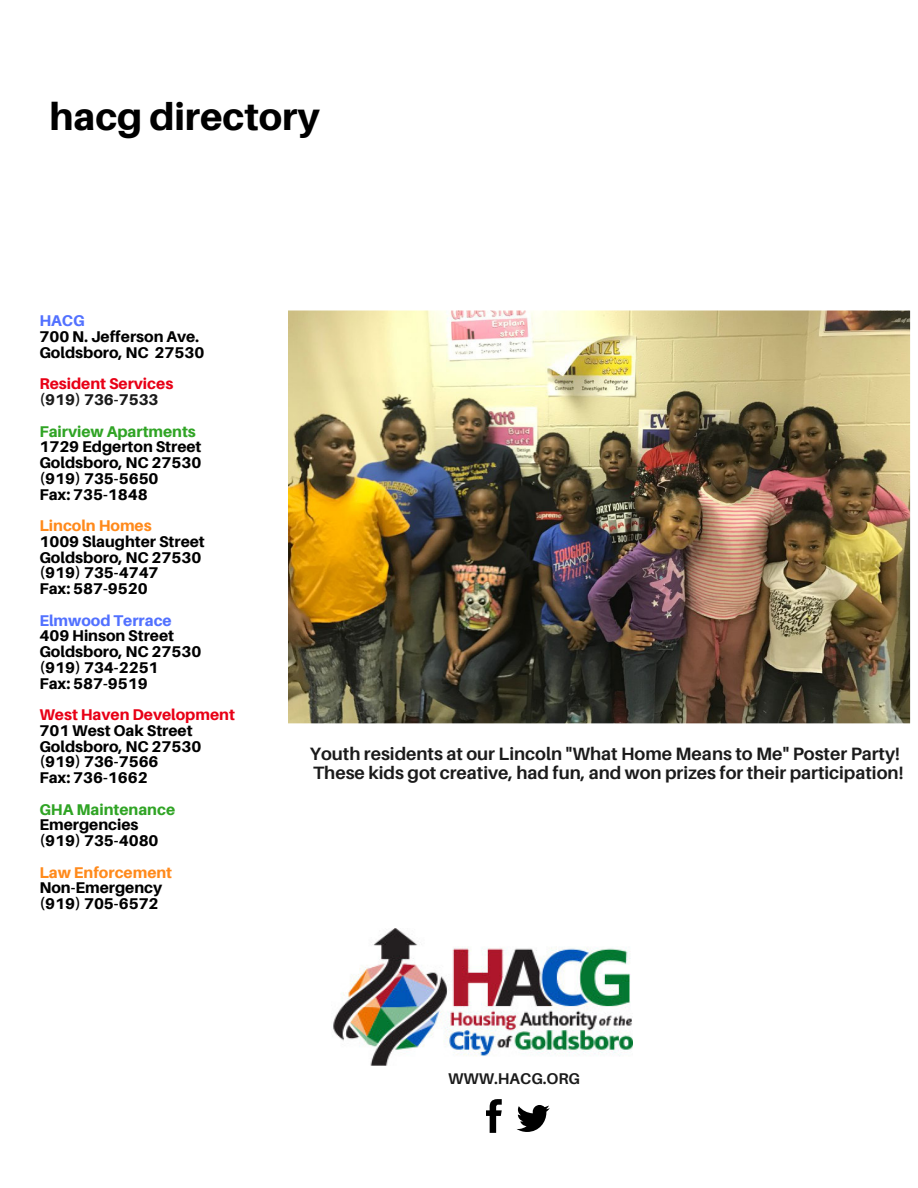
<style>
.page{position:relative;width:918px;height:1188px;background:#fff}
.page>*{position:absolute;margin:0;border:0;box-sizing:border-box;transform-origin:0 0}
.t1{font:800 38.25px "Aileron";color:#000}
.t2{font:700 17.85px/19.2px "Aileron";color:#1b1b1b}
.t3{font:800 15.6px/15.8px "Aileron";color:#000}
.t4{font:800 15.6px "Aileron";color:#e80016}
.t5{font:800 15.6px "Aileron";color:#30a425}
.t6{font:800 15.6px "Aileron";color:#ff8a1c}
.t7{font:800 15.6px "Aileron";color:#5271ff}
.t8{font:800 15.6px "Aileron";color:#1b1b1b}
.t9{font:700 15.6px "Aileron";color:#1b1b1b}
</style>
<div class="page">
<img style="left:333px;top:928px;width:299px;height:138px">
<svg style="left:517px;top:1105px;width:33px;height:27px"></svg>
<svg style="left:486px;top:1099px;width:16px;height:34px"></svg>
<img style="left:288px;top:310px;width:622px;height:413px">
<h1 class="t1" style="left:50px;top:93px;width:272px">hacg directory</h1>
<p class="t7" style="left:39px;top:311px;width:47px">HACG</p>
<p class="t3" style="left:39px;top:329px;width:167px">700 N. Jefferson Ave.<br>Goldsboro, NC 27530</p>
<p class="t4" style="left:39px;top:374px;width:135px">Resident Services</p>
<p class="t8" style="left:39px;top:390px;width:121px">(919) 736-7533</p>
<p class="t5" style="left:39px;top:422px;width:158px">Fairview Apartments</p>
<p class="t3" style="left:39px;top:439px;width:164px">1729 Edgerton Street<br>Goldsboro, NC 27530 (919) 735-5650<br>Fax: 735-1848</p>
<p class="t6" style="left:39px;top:516px;width:114px">Lincoln Homes</p>
<p class="t3" style="left:39px;top:533px;width:167px">1009 Slaughter Street<br>Goldsboro, NC 27530 (919) 735-4747<br>Fax: 587-9520</p>
<p class="t7" style="left:39px;top:611px;width:134px">Elmwood Terrace</p>
<p class="t3" style="left:39px;top:628px;width:164px">409 Hinson Street<br>Goldsboro, NC 27530 (919) 734-2251<br>Fax: 587-9519</p>
<p class="t4" style="left:39px;top:705px;width:197px">West Haven Development</p>
<p class="t3" style="left:39px;top:722px;width:164px">701 West Oak Street<br>Goldsboro, NC 27530 (919) 736-7566<br>Fax: 736-1662</p>
<p class="t5" style="left:39px;top:800px;width:137px">GHA Maintenance</p>
<p class="t3" style="left:39px;top:817px;width:121px">Emergencies (919) 735-4080</p>
<p class="t6" style="left:39px;top:863px;width:134px">Law Enforcement</p>
<p class="t3" style="left:39px;top:880px;width:124px">Non-Emergency (919) 705-6572</p>
<p class="t2" style="left:310px;top:744px;width:595px">Youth residents at our Lincoln "What Home Means to Me" Poster Party!<br>These kids got creative, had fun, and won prizes for their participation!</p>
<p class="t9" style="left:448px;top:1068px;width:133px">WWW.HACG.ORG</p>
</div>
